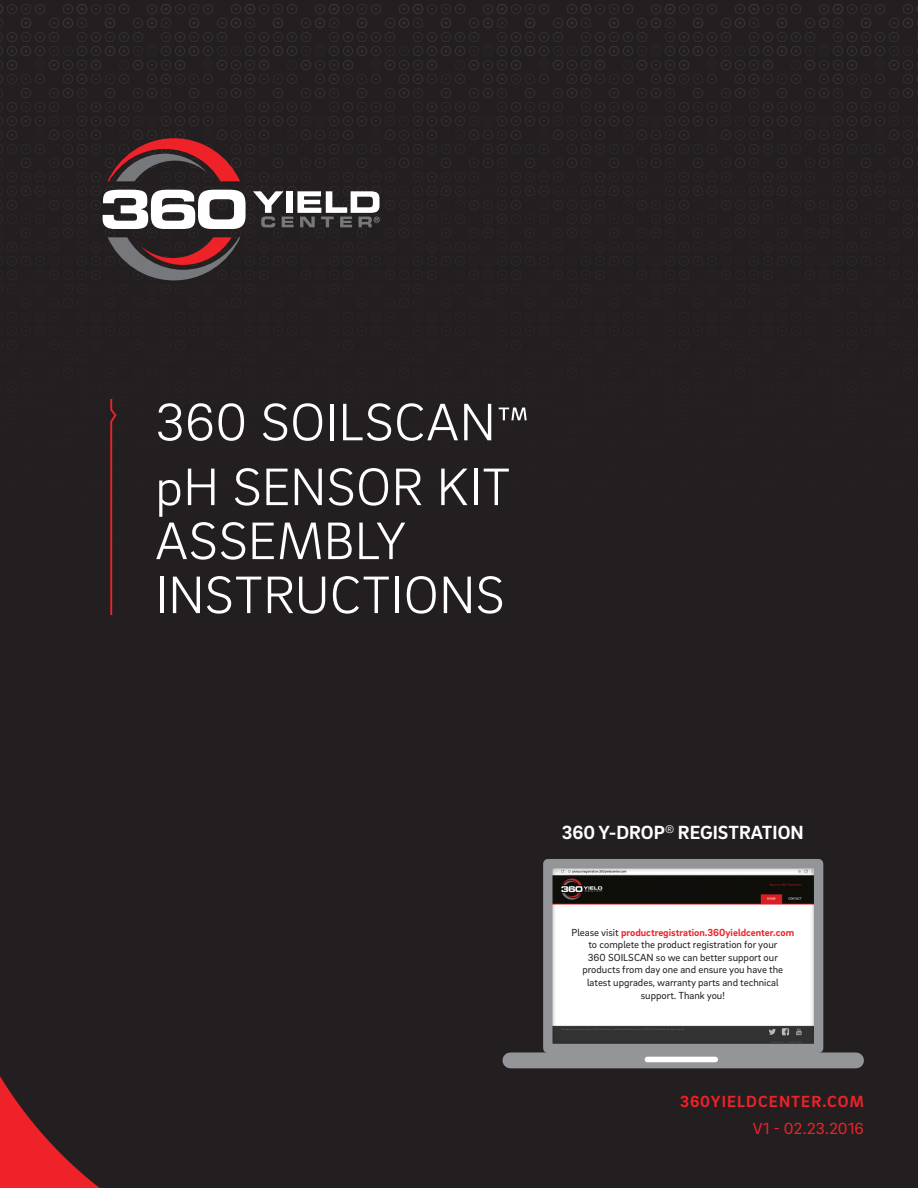
<style>
.page{position:relative;width:918px;height:1188px;background:#231f20}
.page>*{position:absolute;margin:0;border:0;box-sizing:border-box;transform-origin:0 0}
.KEY_POINTS__L1{font:300 54px/64.8px "Brix Sans";color:#fff}
.t1{font:700 19.5px "Brix Sans";color:#fff}
.t2{font:700 16.5px "Brix Sans";letter-spacing:.065em;color:#ee2228}
.t3{font:16.5px "Brix Sans";letter-spacing:.01em;color:#ee2228}
.t4{font:10.5px/12.6px "Brix Sans";color:#231f20;text-align:center}
.s1{font-weight:700;color:#ee2228}
</style>
<div class="page">
<svg style="left:110px;top:399px;width:7px;height:217px"></svg>
<svg style="left:0;top:1076px;width:100px;height:112px"></svg>
<svg style="left:108px;top:237px;width:132px;height:43px"></svg>
<svg style="left:108px;top:138px;width:132px;height:43px"></svg>
<svg style="left:103px;top:190px;width:143px;height:39px"></svg>
<svg style="left:253px;top:191px;width:127px;height:36px"></svg>
<div style="left:497px;top:854px;width:372px;height:219px;background:#231f20;opacity:.5"></div>
<div style="left:543px;top:859px;width:280px;height:194px;border:9px solid #939598"></div>
<div style="left:510px;top:1052px;width:346px;height:16px;background:#939598"></div>
<div style="left:647px;top:1057px;width:68px;height:5px;background:#fff"></div>
<p class="KEY_POINTS__L1" style="left:155px;top:388px;width:377px">360 SOILSCAN™ pH SENSOR KIT</p>
<p class="KEY_POINTS__L1" style="left:155px;top:512px;width:351px;line-height:54px">ASSEMBLY<br>INSTRUCTIONS</p>
<p class="t1" style="left:562px;top:820px;width:243px">360 Y-DROP<sup>®</sup> REGISTRATION</p>
<p class="t4" style="left:571px;top:925px;width:224px">Please visit <span class="s1">productregistration.360yieldcenter.com </span>to complete the product registration for your<br>360 SOILSCAN so we can better support our products from day one and ensure you have the latest upgrades, warranty parts and technical support. Thank you!</p>
<p class="t2" style="left:680px;top:1091px;width:185px">360YIELDCENTER.COM</p>
<p class="t3" style="left:753px;top:1118px;width:113px">V1 - 02.23.2016</p>
</div>
